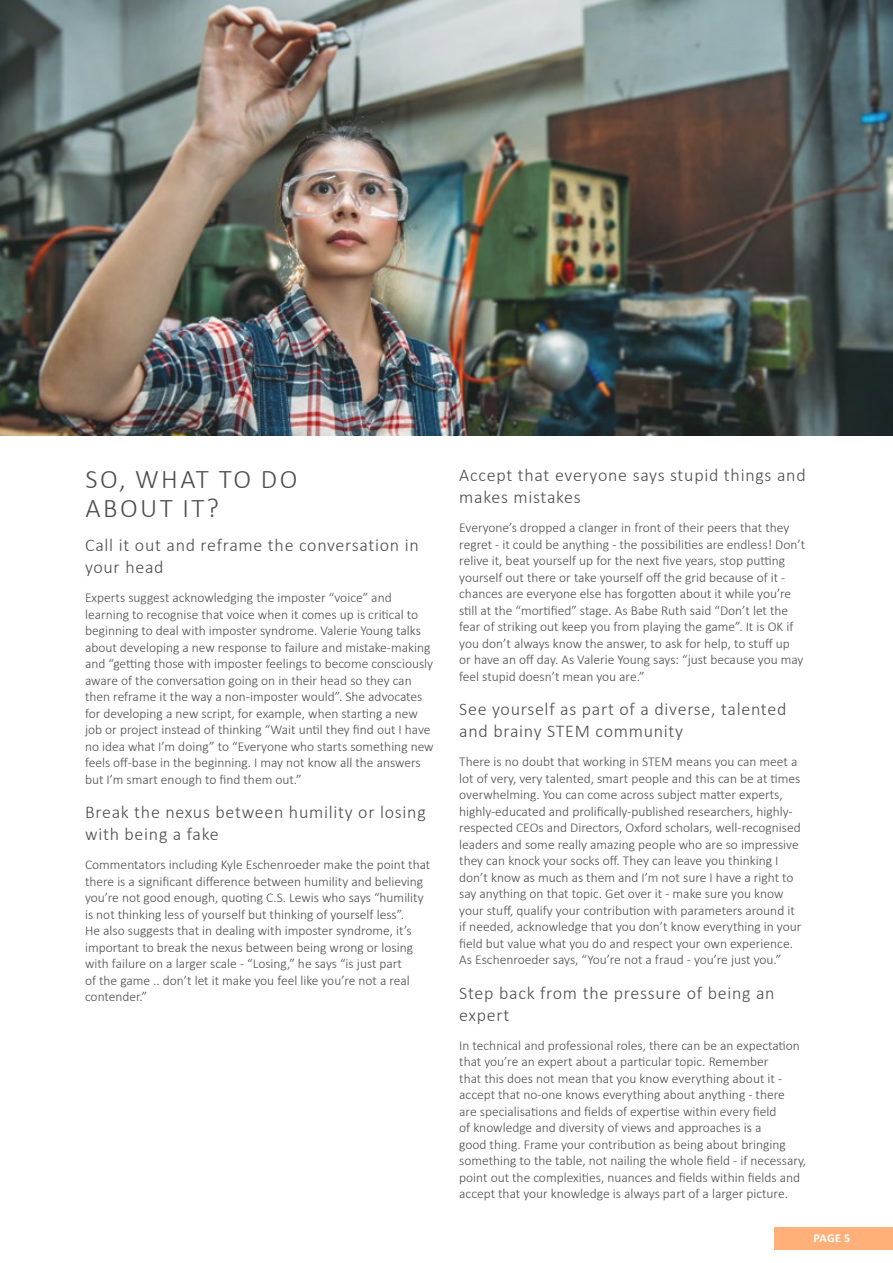
<style>
.page{position:relative;width:893px;height:1263px;background:#fff}
.page>*{position:absolute;margin:0;border:0;box-sizing:border-box;transform-origin:0 0}
.t1{font:300 27px/28.5px "Calibri";letter-spacing:.09em;color:#4d4d4f}
.t2{font:300 18px/21.8px "Calibri";letter-spacing:.04em;color:#4d4d4f}
.t3{font:300 13.5px/16.5px "Calibri";color:#4d4d4f}
.t4{font:700 12px "Calibri";color:#fff}
</style>
<div class="page">
<div style="left:774px;top:1227px;width:119px;height:22px;background:#ffb079"></div>
<img style="left:0;top:0;width:893px;height:436px">
<h1 class="t1" style="left:86px;top:463px;width:213px">SO, WHAT TO DO<br>ABOUT IT?</h1>
<h2 class="t2" style="left:85px;top:533px;width:335px">Call it out and reframe the conversation in your head</h2>
<p class="t3" style="left:85px;top:589px;width:350px">Experts suggest acknowledging the imposter “voice” and learning to recognise that voice when it comes up is critical to beginning to deal with imposter syndrome. Valerie Young talks about developing a new response to failure and mistake-making and “getting those with imposter feelings to become consciously aware of the conversation going on in their head so they can then reframe it the way a non-imposter would”. She advocates for developing a new script, for example, when starting a new job or project instead of thinking “Wait until they find out I have no idea what I’m doing” to “Everyone who starts something new feels off-base in the beginning. I may not know all the answers but I’m smart enough to find them out.”</p>
<h2 class="t2" style="left:85px;top:800px;width:342px">Break the nexus between humility or losing with being a fake</h2>
<p class="t3" style="left:85px;top:856px;width:347px">Commentators including Kyle Eschenroeder make the point that there is a significant difference between humility and believing you’re not good enough, quoting C.S. Lewis who says “humility is not thinking less of yourself but thinking of yourself less”.<br>He also suggests that in dealing with imposter syndrome, it’s important to break the nexus between being wrong or losing with failure on a larger scale - “Losing,” he says “is just part<br>of the game .. don’t let it make you feel like you’re not a real contender.”</p>
<h2 class="t2" style="left:459px;top:464px;width:348px">Accept that everyone says stupid things and makes mistakes</h2>
<p class="t3" style="left:459px;top:519px;width:347px">Everyone’s dropped a clanger in front of their peers that they regret - it could be anything - the possibilities are endless! Don’t relive it, beat yourself up for the next five years, stop putting yourself out there or take yourself off the grid because of it - chances are everyone else has forgotten about it while you’re still at the “mortified” stage. As Babe Ruth said “Don’t let the fear of striking out keep you from playing the game”. It is OK if you don’t always know the answer, to ask for help, to stuff up<br>or have an off day. As Valerie Young says: “just because you may feel stupid doesn’t mean you are.”</p>
<h2 class="t2" style="left:459px;top:698px;width:329px">See yourself as part of a diverse, talented and brainy STEM community</h2>
<p class="t3" style="left:459px;top:753px;width:344px">There is no doubt that working in STEM means you can meet a lot of very, very talented, smart people and this can be at times overwhelming. You can come across subject matter experts, highly-educated and prolifically-published researchers, highly&shy;respected CEOs and Directors, Oxford scholars, well-recognised leaders and some really amazing people who are so impressive they can knock your socks off. They can leave you thinking I don’t know as much as them and I’m not sure I have a right to say anything on that topic. Get over it - make sure you know your stuff, qualify your contribution with parameters around it if needed, acknowledge that you don’t know everything in your field but value what you do and respect your own experience.<br>As Eschenroeder says, “You’re not a fraud - you’re just you.”</p>
<h2 class="t2" style="left:459px;top:981px;width:317px">Step back from the pressure of being an expert</h2>
<p class="t3" style="left:459px;top:1036px;width:348px">In technical and professional roles, there can be an expectation that you’re an expert about a particular topic. Remember<br>that this does not mean that you know everything about it - accept that no-one knows everything about anything - there<br>are specialisations and fields of expertise within every field<br>of knowledge and diversity of views and approaches is a<br>good thing. Frame your contribution as being about bringing something to the table, not nailing the whole field - if necessary, point out the complexities, nuances and fields within fields and accept that your knowledge is always part of a larger picture.</p>
<p class="t4" style="left:813px;top:1231px;width:38px">PAGE 5</p>
</div>
